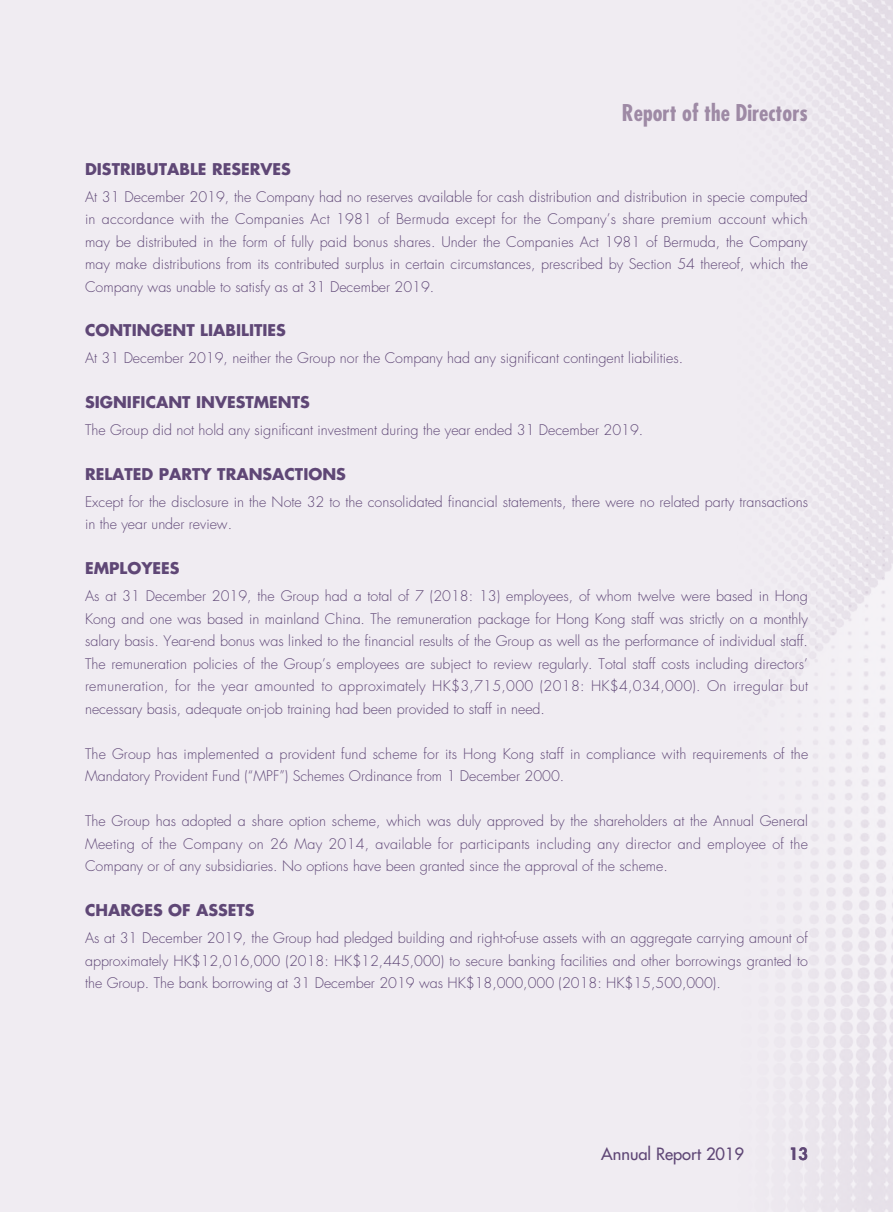
<style>
.page{position:relative;width:893px;height:1212px;background:#fff}
.page>*{position:absolute;margin:0;border:0;box-sizing:border-box;transform-origin:0 0}
.t1{font:700 condensed 22.5px "Futura Std";color:#9e8aa5}
.t2{font:500 16.5px "Futura Std";color:#5f4776}
.t3{font:800 16.5px "Futura Std";color:#5f4776}
.t4{font:700 15.75px "Futura Std";color:#5f4776}
.t5{font:300 14.25px/22.5px "Futura Std";color:#5f4776;text-align:justify}
</style>
<div class="page">
<h1 class="t1" style="left:622px;top:98px;width:188px">Report of the Directors</h1>
<p class="t4" style="left:85px;top:158px;width:207px">DISTRIBUTABLE RESERVES</p>
<p class="t5" style="left:85px;top:186px;width:724px">At 31 December 2019, the Company had no reserves available for cash distribution and distribution in specie computed in accordance with the Companies Act 1981 of Bermuda except for the Company’s share premium account which may be distributed in the form of fully paid bonus shares. Under the Companies Act 1981 of Bermuda, the Company may make distributions from its contributed surplus in certain circumstances, prescribed by Section 54 thereof, which the Company was unable to satisfy as at 31 December 2019.</p>
<p class="t4" style="left:85px;top:320px;width:202px">CONTINGENT LIABILITIES</p>
<p class="t5" style="left:85px;top:347px;width:600px">At 31 December 2019, neither the Group nor the Company had any significant contingent liabilities.</p>
<p class="t4" style="left:85px;top:392px;width:226px">SIGNIFICANT INVESTMENTS</p>
<p class="t5" style="left:85px;top:419px;width:560px">The Group did not hold any significant investment during the year ended 31 December 2019.</p>
<p class="t4" style="left:85px;top:464px;width:262px">RELATED PARTY TRANSACTIONS</p>
<p class="t5" style="left:85px;top:491px;width:724px">Except for the disclosure in the Note 32 to the consolidated financial statements, there were no related party transactions in the year under review.</p>
<p class="t4" style="left:85px;top:558px;width:96px">EMPLOYEES</p>
<p class="t5" style="left:85px;top:585px;width:725px">As at 31 December 2019, the Group had a total of 7 (2018: 13) employees, of whom twelve were based in Hong Kong and one was based in mainland China. The remuneration package for Hong Kong staff was strictly on a monthly salary basis. Year-end bonus was linked to the financial results of the Group as well as the performance of individual staff.<br>The remuneration policies of the Group’s employees are subject to review regularly. Total staff costs including directors’ remuneration, for the year amounted to approximately HK$3,715,000 (2018: HK$4,034,000). On irregular but necessary basis, adequate on-job training had been provided to staff in need.</p>
<p class="t5" style="left:85px;top:743px;width:725px">The Group has implemented a provident fund scheme for its Hong Kong staff in compliance with requirements of the<br>Mandatory Provident Fund (“MPF”) Schemes Ordinance from 1 December 2000.</p>
<p class="t5" style="left:85px;top:810px;width:724px">The Group has adopted a share option scheme, which was duly approved by the shareholders at the Annual General Meeting of the Company on 26 May 2014, available for participants including any director and employee of the Company or of any subsidiaries. No options have been granted since the approval of the scheme.</p>
<p class="t4" style="left:85px;top:900px;width:171px">CHARGES OF ASSETS</p>
<p class="t5" style="left:85px;top:927px;width:724px">As at 31 December 2019, the Group had pledged building and right-of-use assets with an aggregate carrying amount of approximately HK$12,016,000 (2018: HK$12,445,000) to secure banking facilities and other borrowings granted to the Group. The bank borrowing at 31 December 2019 was HK$18,000,000 (2018: HK$15,500,000).</p>
<p class="t2" style="left:601px;top:1143px;width:145px">Annual Report 2019</p>
<p class="t3" style="left:789px;top:1143px;width:21px">13</p>
</div>
